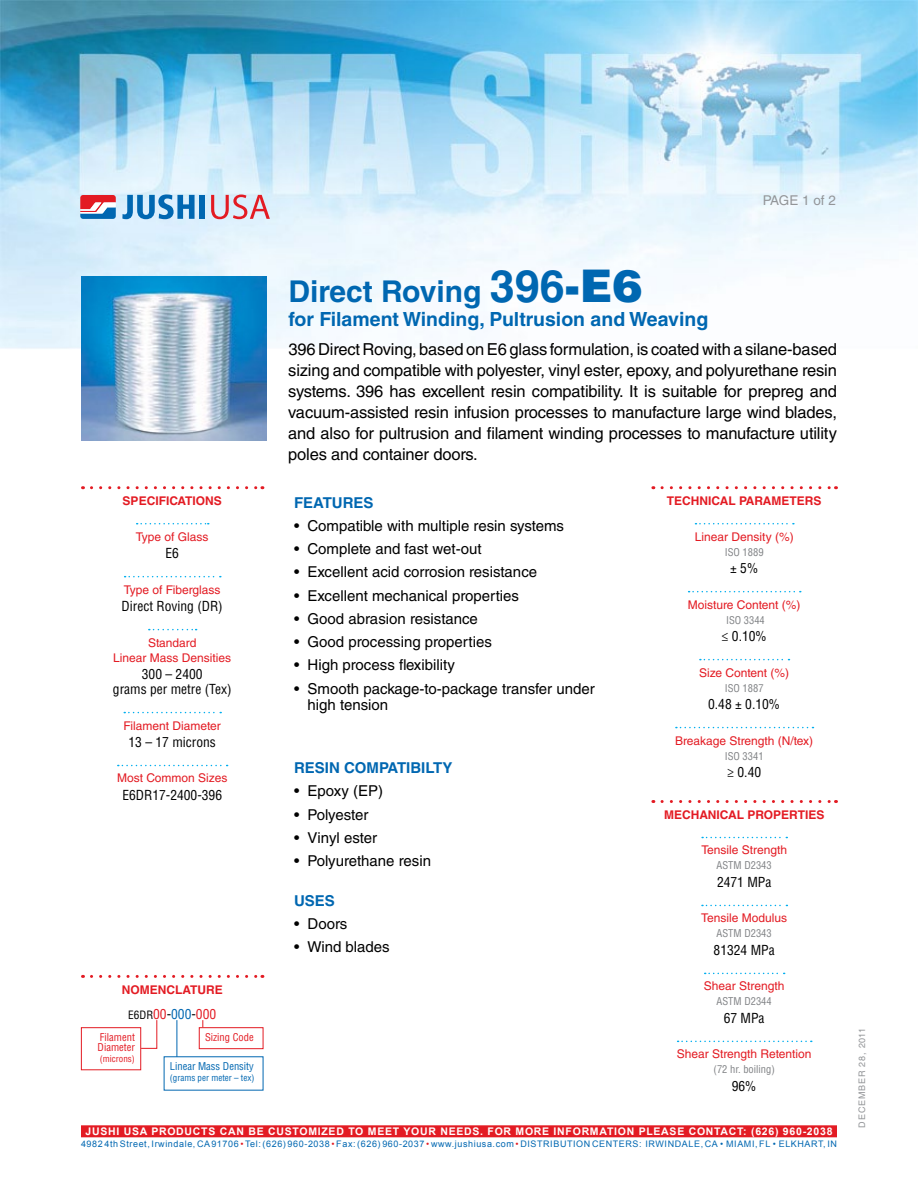
<style>
.page{position:relative;width:918px;height:1188px;background:#fff}
.page>*{position:absolute;margin:0;border:0;box-sizing:border-box;transform-origin:0 0}
.t1{font:700 30px "Helvetica LT Std";color:#0067b1}
.t2{font:700 19.5px "Helvetica LT Std";color:#0067b1}
.t3{font:16.5px/21px "Helvetica LT Std";letter-spacing:-.01em;color:#000;text-align:justify}
.t4{font:15px/16.5px "Helvetica LT Std";color:#000}
.t5{font:700 15px "Helvetica LT Std";color:#0067b1}
.t6{font:condensed 13.5px/15px "Helvetica LT Std";color:#000;text-align:center}
.t7{font:condensed 13.5px "Helvetica LT Std";color:#e31b23}
.t8{font:13.5px "Helvetica LT Std";letter-spacing:-.015em;color:#939598}
.t9{font:12px/15px "Helvetica LT Std";color:#e31b23;text-align:center}
.t10{font:700 12px "Helvetica LT Std";color:#e31b23}
.t11{font:700 10.5px "Arial";letter-spacing:.07em;color:#fff}
.t12{font:condensed 10.5px "Helvetica LT Std";color:#808285}
.t13{font:condensed 10.5px/10.5px "Helvetica LT Std";color:#e31b23}
.t14{font:condensed 10.5px "Helvetica LT Std";color:#0067b1}
.t15{font:9px "Arial";letter-spacing:.065em;color:#0067b1}
.t16{font:condensed 9px "Helvetica LT Std";color:#0067b1}
.t17{font:9px "Helvetica LT Std";letter-spacing:.09em;color:#939598}
.t18{font:condensed 9px "Helvetica LT Std";color:#e31b23}
.s1{font-size:45px}
.s2{font-weight:900;font-size:45px}
.s3{font-size:11.25px;color:#000}
.s4{color:#000}
.s5{color:#0067b1}
.s6{color:#e31b23}
</style>
<div class="page">
<img style="left:0;top:0;width:918px;height:349px">
<svg style="left:80px;top:195px;width:36px;height:24px"></svg>
<svg style="left:122px;top:194px;width:73px;height:25px;background:#69a8d5"></svg>
<div style="left:199px;top:195px;width:6px;height:24px;background:#0067b1"></div>
<svg style="left:211px;top:195px;width:59px;height:24px"></svg>
<div style="left:81px;top:1125px;width:756px;height:12px;background:#e31b23"></div>
<img style="left:81px;top:276px;width:186px;height:165px">
<svg style="left:141px;top:1020px;width:17px;height:29px"></svg>
<div style="left:81px;top:1027px;width:60px;height:43px;border:1px solid #e31b23"></div>
<div style="left:199px;top:1027px;width:64px;height:22px;border:1px solid #e31b23"></div>
<hr style="left:177px;top:1020px;width:1px;height:37px;background:#0067b1">
<svg style="left:91px;top:975px;width:172px;height:3px"></svg>
<svg style="left:662px;top:486px;width:175px;height:3px"></svg>
<svg style="left:695px;top:523px;width:99px;height:1px"></svg>
<svg style="left:689px;top:591px;width:112px;height:1px"></svg>
<svg style="left:700px;top:659px;width:89px;height:1px"></svg>
<svg style="left:676px;top:727px;width:137px;height:1px"></svg>
<svg style="left:662px;top:800px;width:175px;height:3px"></svg>
<svg style="left:702px;top:837px;width:85px;height:1px"></svg>
<svg style="left:702px;top:905px;width:85px;height:1px"></svg>
<svg style="left:705px;top:973px;width:80px;height:1px"></svg>
<svg style="left:678px;top:1041px;width:134px;height:1px"></svg>
<svg style="left:91px;top:486px;width:172px;height:3px"></svg>
<svg style="left:137px;top:523px;width:72px;height:1px"></svg>
<svg style="left:125px;top:576px;width:96px;height:1px"></svg>
<svg style="left:149px;top:629px;width:48px;height:1px"></svg>
<svg style="left:124px;top:712px;width:97px;height:1px"></svg>
<svg style="left:118px;top:765px;width:110px;height:1px"></svg>
<p class="t8" style="left:763px;top:193px;width:75px">PAGE 1 of 2</p>
<h1 class="t1" style="left:288px;top:273px;width:356px">Direct Roving <span class="s1">396</span><span class="s2">-E6</span></h1>
<p class="t2" style="left:288px;top:307px;width:421px">for Filament Winding, Pultrusion and Weaving</p>
<p class="t10" style="left:123px;top:494px;width:56px">SPECIFICAT</p>
<p class="t10" style="left:192px;top:494px;width:31px">IONS</p>
<p class="t9" style="left:136px;top:529px;width:74px">Type of Glass</p>
<p class="t6" style="left:165px;top:546px;width:15px">E6</p>
<p class="t9" style="left:124px;top:582px;width:98px">Type of Fiberglass</p>
<p class="t6" style="left:122px;top:599px;width:103px">Direct Roving (DR)</p>
<p class="t9" style="left:113px;top:635px;width:120px">Standard<br>Linear Mass Densities</p>
<p class="t6" style="left:113px;top:667px;width:120px">300 – 2400<br>grams per metre (Tex)</p>
<p class="t9" style="left:123px;top:718px;width:99px">Filament Diameter</p>
<p class="t6" style="left:129px;top:735px;width:89px">13 – 17 microns</p>
<p class="t9" style="left:117px;top:771px;width:112px">Most Common Sizes</p>
<p class="t6" style="left:122px;top:788px;width:101px">E6DR17-2400-396</p>
<p class="t10" style="left:122px;top:983px;width:102px">Nomenclature</p>
<p class="t7" style="left:128px;top:1005px;width:89px"><span class="s3">E6DR</span>00<span class="s4">-</span><span class="s5">000</span><span class="s4">-</span>000</p>
<p class="t13" style="left:98px;top:1032px;width:39px">Filament<br>Diameter</p>
<p class="t18" style="left:100px;top:1053px;width:36px">(microns)</p>
<p class="t13" style="left:205px;top:1032px;width:50px">Sizing Code</p>
<p class="t14" style="left:170px;top:1060px;width:85px">Linear Mass Density</p>
<p class="t16" style="left:170px;top:1072px;width:86px">(grams per meter – tex)</p>
<p class="t3" style="left:288px;top:339px;width:550px">396 Direct Roving, based on E6 glass formulation, is coated with a silane-based sizing and compatible with polyester, vinyl ester, epoxy, and polyurethane resin systems. 396 has excellent resin compatibility. It is suitable for prepreg and vacuum-assisted resin infusion processes to manufacture large wind blades, and also for pultrusion and filament winding processes to manufacture utility poles and container doors.</p>
<p class="t5" style="left:294px;top:493px;width:79px">Features</p>
<p class="t4" style="left:294px;top:517px;width:272px">• Compatible with multiple resin systems</p>
<p class="t4" style="left:294px;top:541px;width:189px">• Complete and fast wet-out</p>
<p class="t4" style="left:294px;top:564px;width:245px">• Excellent acid corrosion resistance</p>
<p class="t4" style="left:294px;top:587px;width:226px">• Excellent mechanical properties</p>
<p class="t4" style="left:294px;top:610px;width:185px">• Good abrasion resistance</p>
<p class="t4" style="left:294px;top:634px;width:199px">• Good processing properties</p>
<p class="t4" style="left:294px;top:657px;width:162px">• High process flexibility</p>
<p class="t4" style="left:308px;top:680px;width:289px;text-indent:-14px">• Smooth package-to-package transfer under high tension</p>
<p class="t5" style="left:294px;top:759px;width:30px">Resin</p>
<p class="t5" style="left:344px;top:759px;width:110px">Compatibilty</p>
<p class="t4" style="left:294px;top:783px;width:90px">• Epoxy (EP)</p>
<p class="t4" style="left:294px;top:806px;width:76px">• Polyester</p>
<p class="t4" style="left:294px;top:829px;width:84px">• Vinyl ester</p>
<p class="t4" style="left:294px;top:853px;width:138px">• Polyurethane resin</p>
<p class="t5" style="left:294px;top:891px;width:42px">USES</p>
<p class="t4" style="left:294px;top:916px;width:55px">• Doors</p>
<p class="t4" style="left:294px;top:939px;width:97px">• Wind blades</p>
<p class="t10" style="left:667px;top:494px;width:9px">TEC</p>
<p class="t10" style="left:691px;top:494px;width:30px">HNICAL</p>
<p class="t10" style="left:739px;top:494px;width:17px">PARAMETER</p>
<p class="t10" style="left:814px;top:494px;width:10px">S</p>
<p class="t9" style="left:695px;top:529px;width:100px">Linear Density (%)</p>
<p class="t12" style="left:725px;top:545px;width:40px">ISO 1889</p>
<p class="t6" style="left:730px;top:561px;width:30px">± 5%</p>
<p class="t9" style="left:688px;top:597px;width:114px">Moisture Content (%)</p>
<p class="t12" style="left:726px;top:613px;width:40px">ISO 3344</p>
<p class="t6" style="left:722px;top:629px;width:47px">≤ 0.10%</p>
<p class="t9" style="left:699px;top:665px;width:92px">Size Content (%)</p>
<p class="t12" style="left:725px;top:681px;width:40px">ISO 1887</p>
<p class="t6" style="left:708px;top:697px;width:73px">0.48 ± 0.10%</p>
<p class="t9" style="left:675px;top:733px;width:140px">Breakage Strength (N/tex)</p>
<p class="t12" style="left:725px;top:749px;width:40px">ISO 3341</p>
<p class="t6" style="left:727px;top:765px;width:36px">≥ 0.40</p>
<p class="t10" style="left:664px;top:808px;width:10px">MEC</p>
<p class="t10" style="left:691px;top:808px;width:39px">HANICAL</p>
<p class="t10" style="left:748px;top:808px;width:43px">PROPERT</p>
<p class="t10" style="left:805px;top:808px;width:21px">IES</p>
<p class="t9" style="left:701px;top:843px;width:87px">Tensile Strength</p>
<p class="t12" style="left:717px;top:859px;width:57px">ASTM D2343</p>
<p class="t6" style="left:717px;top:875px;width:56px">2471 MPa</p>
<p class="t9" style="left:701px;top:911px;width:87px">Tensile Modulus</p>
<p class="t12" style="left:717px;top:927px;width:57px">ASTM D2343</p>
<p class="t6" style="left:714px;top:943px;width:63px">81324 MPa</p>
<p class="t9" style="left:704px;top:979px;width:82px">Shear Strength</p>
<p class="t12" style="left:717px;top:995px;width:57px">ASTM D2344</p>
<p class="t6" style="left:724px;top:1011px;width:42px">67 MPa</p>
<p class="t9" style="left:677px;top:1047px;width:136px">Shear Strength Retention</p>
<p class="t12" style="left:714px;top:1063px;width:63px">(72 hr. boiling)</p>
<p class="t6" style="left:732px;top:1079px;width:26px">96%</p>
<p class="t11" style="left:85px;top:1125px;width:749px">JUSHI USA PRODUCTS CAN BE CUSTOMIZED TO MEET YOUR NEEDS. FOR MORE INFORMATION PLEASE CONTACT: (626) 960-2038</p>
<p class="t15" style="left:81px;top:1138px;width:756px">4982 4th Street, Irwindale, CA 91706 <span class="s6">•</span> Tel: (626) 960-2038 <span class="s6">•</span> Fax: (626) 960-2037 <span class="s6">•</span> www.jushiusa.com <span class="s6">•</span> Distri buti on Centers : Irwi ndale, CA • Miami , FL • Elkhart, IN</p>
<p class="t17" style="left:857px;top:1128px;width:101px;rotate:-90deg">DECEMBER 28, 2011</p>
</div>
